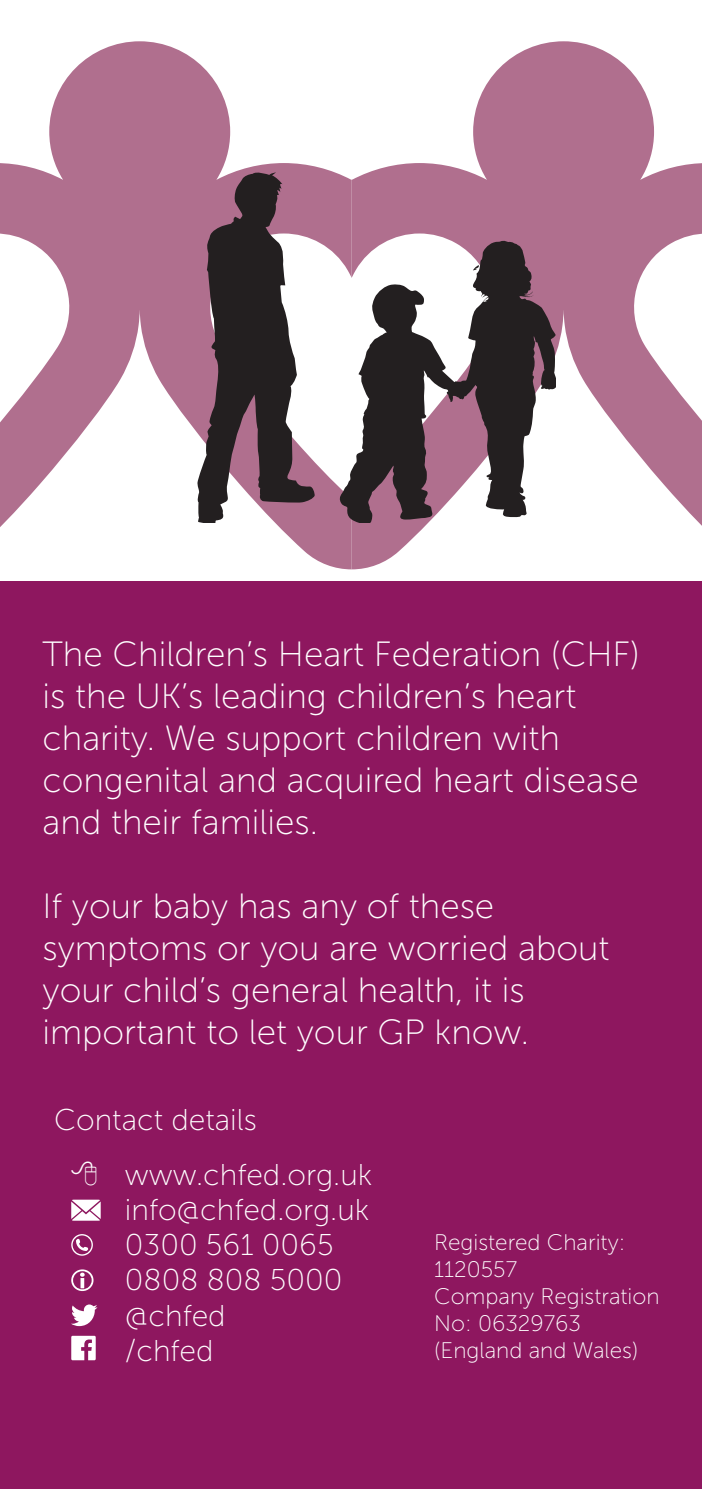
<style>
.page{position:relative;width:702px;height:1489px;background:#fff}
.page>*{position:absolute;margin:0;border:0;box-sizing:border-box;transform-origin:0 0}
.t1{font:35px/42px "Museo Sans 100";color:#fff}
.t2{font:30px "Museo Sans 100";color:#fff}
.t3{font:22.5px/27px "Museo Sans 100";color:#fff}
</style>
<div class="page">
<div style="left:0;top:581px;width:702px;height:907px;background:#8e175f"></div>
<svg style="left:351px;top:41px;width:351px;height:528px;fill:#b06f8e"></svg>
<svg style="left:0;top:41px;width:351px;height:528px"></svg>
<svg style="left:197px;top:171px;width:117px;height:352px"></svg>
<svg style="left:339px;top:239px;width:216px;height:284px"></svg>
<svg style="left:473px;top:265px;width:8px;height:5px"></svg>
<svg style="left:71px;top:1199px;width:30px;height:21px"></svg>
<svg style="left:71px;top:1304px;width:26px;height:21px"></svg>
<svg style="left:71px;top:1335px;width:25px;height:25px"></svg>
<svg style="left:71px;top:1234px;width:22px;height:21px"></svg>
<svg style="left:71px;top:1269px;width:22px;height:21px"></svg>
<p class="t1" style="left:43px;top:633px;width:599px">The Children’s Heart Federation (CHF) is the UK’s leading children’s heart charity. We support children with congenital and acquired heart disease and their families.</p>
<p class="t1" style="left:43px;top:885px;width:568px">If your baby has any of these symptoms or you are worried about your child’s general health, it is important to let your GP know.</p>
<p class="t2" style="left:54px;top:1104px;width:204px">Contact details</p>
<p class="t2" style="left:125px;top:1159px;width:249px">www.chfed.org.uk</p>
<p class="t2" style="left:125px;top:1194px;width:246px">info@chfed.org.uk</p>
<p class="t2" style="left:125px;top:1229px;width:210px">0300 561 0065</p>
<p class="t2" style="left:125px;top:1264px;width:219px">0808 808 5000</p>
<p class="t2" style="left:125px;top:1299px;width:102px">@chfed</p>
<p class="t2" style="left:125px;top:1334px;width:90px">/chfed</p>
<p class="t3" style="left:434px;top:1228px;width:192px">Registered Charity:<br>1120557</p>
<p class="t3" style="left:434px;top:1282px;width:227px">Company Registration<br>No: 06329763</p>
<p class="t3" style="left:434px;top:1336px;width:205px">(England and Wales)</p>
</div>
